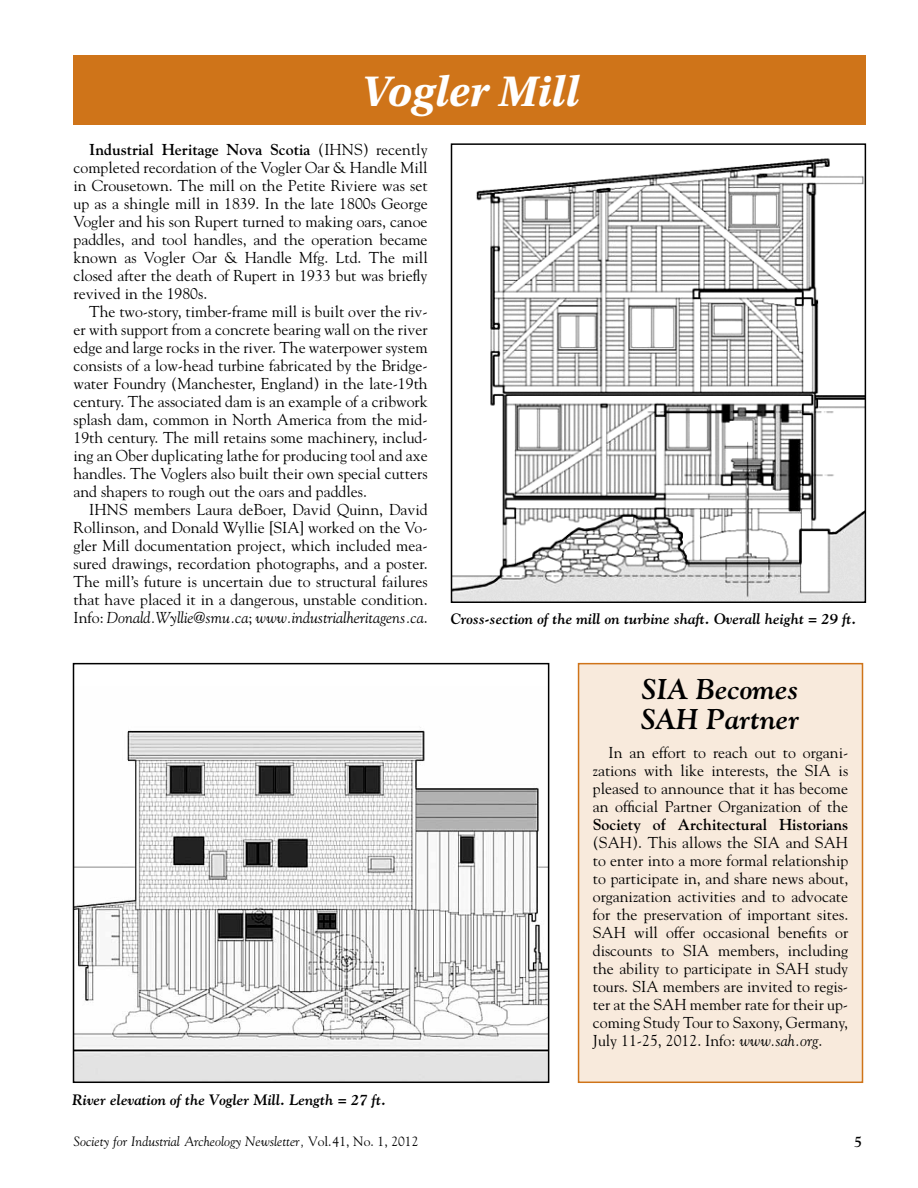
<style>
.page{position:relative;width:918px;height:1188px;background:#fff}
.page>*{position:absolute;margin:0;border:0;box-sizing:border-box;transform-origin:0 0}
.t1{font:italic 700 45px "Utopia Std";color:#fff}
.t2{font:italic 700 28.5px/30px "Goudy Std";color:#000}
.t3{font:15.75px/18px "Goudy Std";color:#000;text-align:justify}
.t4{font:700 15.75px "Goudy Std";color:#000}
.t5{font:italic 700 15px "Goudy Std";color:#000}
.t6{font:700 15px "Goudy Std";color:#000}
.t7{font:italic 13.5px "Goudy Std";color:#000}
.s1{font-weight:700}
.s2{font-style:italic}
.s3{font-style:normal}
</style>
<div class="page">
<div style="left:579px;top:664px;width:283px;height:418px;background:#f8eadc"></div>
<div style="left:578px;top:663px;width:285px;height:420px;border:2px solid #cf7419"></div>
<img style="left:454px;top:158px;width:409px;height:442px">
<div style="left:451px;top:143px;width:415px;height:460px;border:2px solid #000"></div>
<img style="left:76px;top:727px;width:470px;height:353px">
<div style="left:73px;top:663px;width:476px;height:420px;border:2px solid #000"></div>
<div style="left:74px;top:56px;width:792px;height:69px;background:#cf7419"></div>
<h1 class="t1" style="left:361px;top:66px;width:220px">Vogler Mill</h1>
<p class="t3" style="left:74px;top:140px;width:356px;text-indent:16px"><span class="s1">Industrial Heritage Nova Scotia</span> (IHNS) recently completed recordation of the Vogler Oar &amp; Handle Mill in Crousetown. The mill on the Petite Riviere was set up as a shingle mill in 1839. In the late 1800s George Vogler and his son Rupert turned to making oars, canoe paddles, and tool handles, and the operation became known as Vogler Oar &amp; Handle Mfg. Ltd. The mill closed after the death of Rupert in 1933 but was briefly revived in the 1980s.</p>
<p class="t3" style="left:74px;top:303px;width:356px;text-indent:16px">The two-story, timber-frame mill is built over the riv&shy;er with support from a concrete bearing wall on the river edge and large rocks in the river. The waterpower system consists of a low-head turbine fabricated by the Bridge&shy;water Foundry (Manchester, England) in the late-19th century. The associated dam is an example of a cribwork splash dam, common in North America from the mid-19th century. The mill retains some machinery, includ&shy;ing an Ober duplicating lathe for producing tool and axe handles. The Voglers also built their own special cutters and shapers to rough out the oars and paddles.</p>
<p class="t3" style="left:74px;top:501px;width:356px;text-indent:16px">IHNS members Laura deBoer, David Quinn, David Rollinson, and Donald Wyllie [SIA] worked on the Vo&shy;gler Mill documentation project, which included mea&shy;sured drawings, recordation photographs, and a poster.<br>The mill’s future is uncertain due to structural failures that have placed it in a dangerous, unstable condition.<br>Info: <span class="s2">Donald.Wyllie@smu.ca</span>; <span class="s2">www.industrialheritagens.ca</span>.</p>
<p class="t5" style="left:72px;top:1090px;width:316px">River elevation of the Vogler Mill. Length = 27 ft.</p>
<p class="t5" style="left:451px;top:609px;width:407px">Cross-section of the mill on turbine shaft. Overall height = 29 ft.</p>
<h2 class="t2" style="left:641px;top:674px;width:160px">SIA Becomes<br>SAH Partner</h2>
<p class="t3" style="left:593px;top:743px;width:257px;text-indent:16px">In an effort to reach out to organi&shy;zations with like interests, the SIA is pleased to announce that it has become an official Partner Organization of the</p>
<p class="t4" style="left:593px;top:815px;width:257px">Society of Architectural Historians</p>
<p class="t3" style="left:593px;top:833px;width:257px">(SAH). This allows the SIA and SAH to enter into a more formal relationship to participate in, and share news about, organization activities and to advocate for the preservation of important sites.<br>SAH will offer occasional benefits or discounts to SIA members, including the ability to participate in SAH study tours. SIA members are invited to regis&shy;ter at the SAH member rate for their up&shy;coming Study Tour to Saxony, Germany, July 11-25, 2012. Info: <span class="s2">www.sah.org</span>.</p>
<p class="t7" style="left:74px;top:1133px;width:346px">Society for Industrial Archeology Newsletter, <span class="s3">Vol.41, No. 1, 2012</span></p>
<p class="t6" style="left:854px;top:1133px;width:10px">5</p>
</div>
